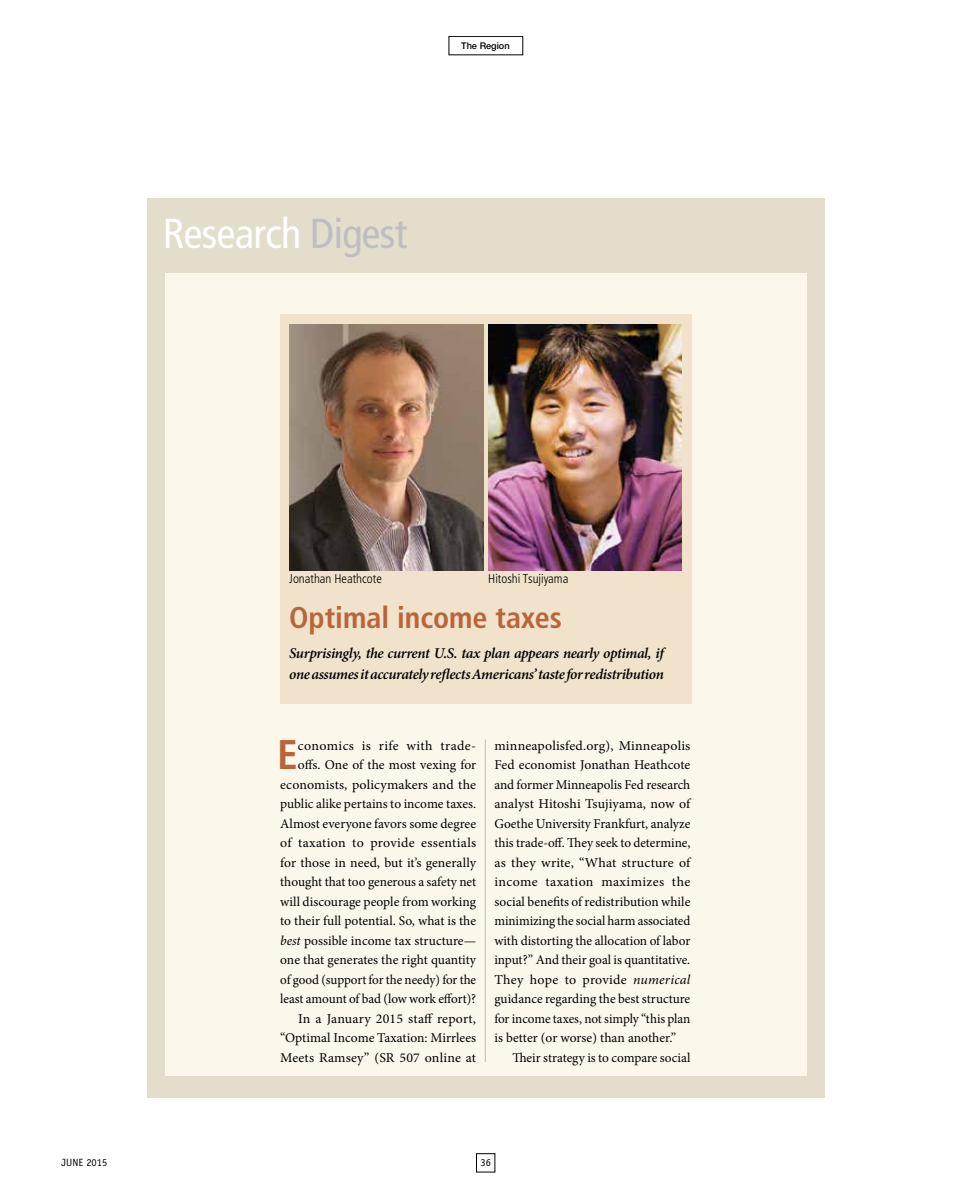
<style>
.page{position:relative;width:972px;height:1188px;background:#fff}
.page>*{position:absolute;margin:0;border:0;box-sizing:border-box;transform-origin:0 0}
.t1{font:condensed 42px "Frutiger";letter-spacing:-.015em;color:#fff}
.t2{font:700 condensed 41.4px "Frutiger";color:#ba6539}
.t3{font:700 condensed 30px "Frutiger";color:#ba6539}
.t4{font:italic 600 15px/21px "Minion Pro";letter-spacing:-.025em;color:#000}
.t5{font:13.5px/19.5px "Minion Pro";color:#000;text-align:right}
.t6{font:300 condensed 12.75px "Frutiger";color:#000}
.t7{font:10.5px "Officina Sans";color:#000}
.t8{font:500 9.3px "Helvetica Neue";color:#000}
.s1{color:#bcbec0}
.s2{font-style:italic}
</style>
<div class="page">
<div style="left:147px;top:198px;width:678px;height:900px;background:#e3ddcc"></div>
<div style="left:165px;top:273px;width:642px;height:803px;background:#fbf7eb"></div>
<div style="left:280px;top:314px;width:411px;height:390px;background:#f0e2cb"></div>
<div style="left:449px;top:36px;width:74px;height:19px;border:1px solid #000"></div>
<hr style="left:485px;top:740px;width:1px;height:322px;background:#bcbec0">
<img style="left:290px;top:324px;width:193px;height:246px">
<img style="left:488px;top:324px;width:194px;height:246px">
<p class="t8" style="left:461px;top:40px;width:50px">The Region</p>
<h1 class="t1" style="left:163px;top:209px;width:246px">Research <span class="s1">Digest</span></h1>
<p class="t6" style="left:289px;top:571px;width:94px">Jonathan Heathcote</p>
<p class="t6" style="left:488px;top:571px;width:82px">Hitoshi Tsujiyama</p>
<h3 class="t3" style="left:289px;top:599px;width:274px">Optimal income taxes</h3>
<p class="t4" style="left:289px;top:642px;width:376px">Surprisingly, the current U.S. tax plan appears nearly optimal, if one assumes it accurately reflects Americans’ taste for redistribution</p>
<p class="t5" style="left:280px;top:736px;width:198px">conomics is rife with trade&shy;offs. One of the most vexing for economists, policymakers and the public alike pertains to income taxes.<br>Almost everyone favors some degree of taxation to provide essentials for those in need, but it’s generally thought that too generous a safety net will discourage people from working to their full potential. So, what is the <span class="s2">best</span> possible income tax structure— one that generates the right quantity of good (support for the needy) for the least amount of bad (low work effort)?<br>In a January 2015 staff report, “Optimal Income Taxation: Mirrlees Meets Ramsey” (SR 507 online at</p>
<h2 class="t2" style="left:277px;top:731px;width:22px">E</h2>
<p class="t5" style="left:494px;top:736px;width:198px;text-align:justify">minneapolisfed.org), Minneapolis Fed economist Jonathan Heathcote and former Minneapolis Fed research analyst Hitoshi Tsujiyama, now of Goethe University Frankfurt, analyze this trade-off. They seek to determine, as they write, “What structure of income taxation maximizes the social benefits of redistribution while minimizing the social harm associated with distorting the allocation of labor input?” And their goal is quantitative.<br>They hope to provide <span class="s2">numerical </span>guidance regarding the best structure for income taxes, not simply “this plan is better (or worse) than another.”</p>
<p class="t5" style="left:512px;top:1048px;width:180px">Their strategy is to compare social</p>
<p class="t7" style="left:62px;top:1156px;width:47px">JUNE 2015</p>
<p class="t7" style="left:480px;top:1157px;width:12px">36</p>
</div>
